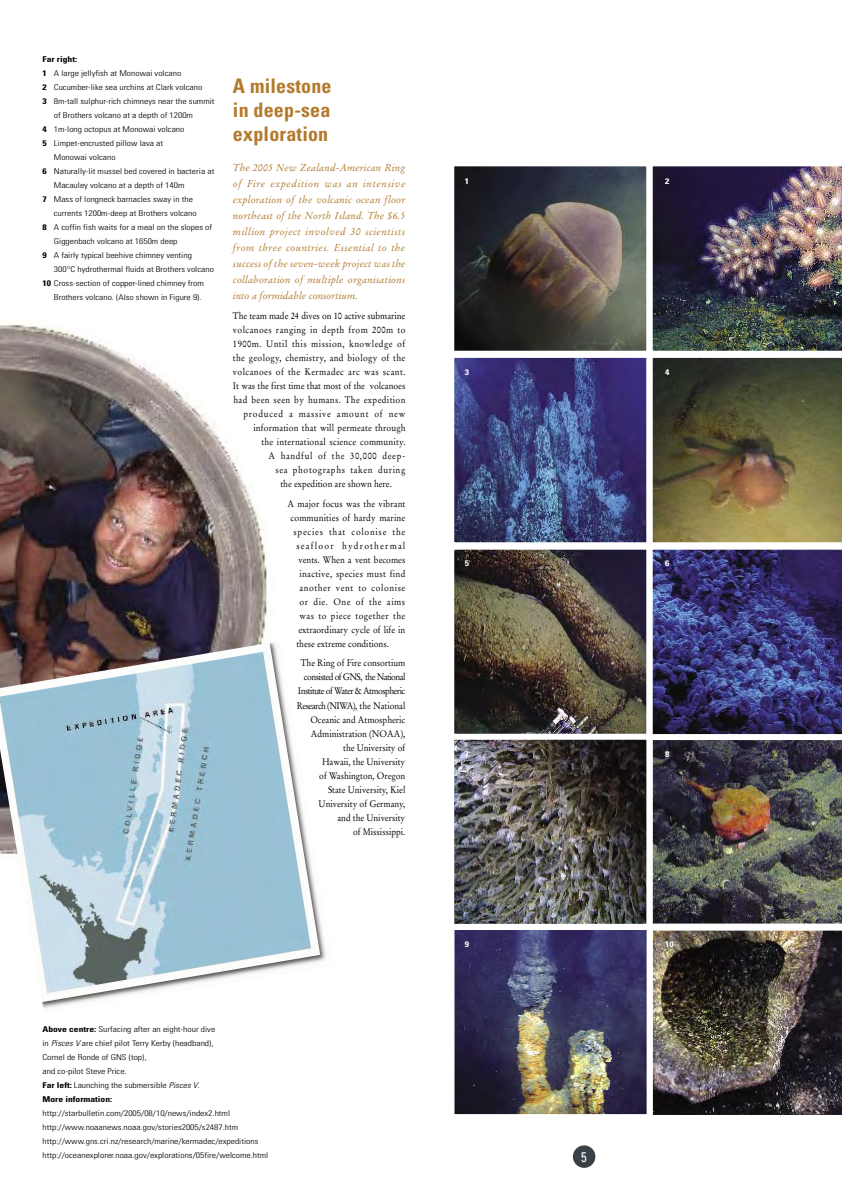
<style>
.page{position:relative;width:842px;height:1191px;background:#fff}
.page>*{position:absolute;margin:0;border:0;box-sizing:border-box;transform-origin:0 0}
._1_Heads{font:700 condensed 20px/24px "Univers";letter-spacing:.01em;color:#b37a2d;text-align:justify}
._4_Body{font:condensed 14px "Univers";color:#fff;scale:.9 1}
._3_First_Para_Body{font:italic 10px/16px "Stempel Garamond";color:#b37a2d;text-align:justify}
._4_Body-2{font:9.5px/14px "Stempel Garamond";letter-spacing:.015em;color:#000;text-align:right;scale:.9 1}
._4_Body-3{font:9.5px "Stempel Garamond";letter-spacing:.04em;color:#000;scale:.9 1}
._4_Body-4{font:9.5px "Stempel Garamond";letter-spacing:.045em;color:#000;scale:.9 1}
._4_Body-5{font:9.5px "Stempel Garamond";letter-spacing:.085em;color:#000;scale:.9 1}
._4_Body-6{font:9.5px "Stempel Garamond";letter-spacing:.065em;color:#000;scale:.9 1}
._4_Body-7{font:9.5px "Stempel Garamond";letter-spacing:.055em;color:#000;scale:.9 1}
._4_Body-8{font:9.5px "Stempel Garamond";letter-spacing:.07em;color:#000;scale:.9 1}
._4_Body-9{font:9.5px "Stempel Garamond";letter-spacing:.075em;color:#000;scale:.9 1}
._4_Body-10{font:9.5px "Stempel Garamond";letter-spacing:.035em;color:#000;scale:.9 1}
._4_Body-11{font:9.5px "Stempel Garamond";letter-spacing:.05em;color:#000;scale:.9 1}
._4_Body-12{font:9.5px "Stempel Garamond";letter-spacing:.135em;color:#000;scale:.9 1}
._8_Caption{font:300 condensed 8px/14px "Univers";color:#000;scale:1.2 1}
._8_Caption-2{font:700 condensed 8px "Univers";color:#fff;scale:1.2 1}
._8_Caption-3{font:700 condensed 8px "Univers";color:#000;scale:1.2 1}
.s1{font-weight:700}
.s2{color:#fff}
.s3{font-style:italic}
</style>
<div class="page">
<div style="left:573px;top:1145px;width:22px;height:22px;background:#3a4146;border-radius:50%"></div>
<img style="left:0;top:323px;width:268px;height:318px">
<img style="left:455px;top:359px;width:190px;height:374px">
<div style="left:448px;top:352px;width:204px;height:196px;border:6px solid #fff"></div>
<img style="left:455px;top:167px;width:190px;height:183px">
<div style="left:448px;top:160px;width:204px;height:197px;border:6px solid #fff"></div>
<div style="left:448px;top:543px;width:204px;height:197px;border:6px solid #fff"></div>
<img style="left:647px;top:160px;width:195px;height:955px">
<img style="left:455px;top:740px;width:190px;height:182px">
<div style="left:448px;top:733px;width:204px;height:196px;border:6px solid #fff"></div>
<img style="left:0;top:641px;width:326px;height:368px">
<img style="left:455px;top:931px;width:191px;height:182px">
<div style="left:448px;top:924px;width:205px;height:196px;border:6px solid #fff"></div>
<p class="_8_Caption-3" style="left:43px;top:54px;width:30px">Far right:</p>
<p class="_8_Caption" style="left:43px;top:66px;width:117px"><span class="s1">1</span> A large jellyfish at Monowai volcano</p>
<p class="_8_Caption" style="left:43px;top:80px;width:135px"><span class="s1">2</span> Cucumber-like sea urchins at Clark volcano</p>
<p class="_8_Caption" style="left:54px;top:94px;width:135px;text-indent:-11px"><span class="s1">3</span> 8m-tall sulphur-rich chimneys near the summit of Brothers volcano at a depth of 1200m</p>
<p class="_8_Caption" style="left:43px;top:122px;width:120px"><span class="s1">4</span> 1m-long octopus at Monowai volcano</p>
<p class="_8_Caption" style="left:54px;top:136px;width:93px;text-indent:-11px"><span class="s1">5</span> Limpet-encrusted pillow lava at<br>Monowai volcano</p>
<p class="_8_Caption" style="left:54px;top:164px;width:135px;text-indent:-11px"><span class="s1">6</span> Naturally-lit mussel bed covered in bacteria at<br>Macauley volcano at a depth of 140m</p>
<p class="_8_Caption" style="left:54px;top:192px;width:121px;text-indent:-11px"><span class="s1">7</span> Mass of longneck barnacles sway in the currents 1200m-deep at Brothers volcano</p>
<p class="_8_Caption" style="left:54px;top:220px;width:133px;text-indent:-11px"><span class="s1">8</span> A coffin fish waits for a meal on the slopes of<br>Giggenbach volcano at 1650m deep <span class="s2">???????</span></p>
<p class="_8_Caption" style="left:54px;top:248px;width:135px;text-indent:-11px"><span class="s1">9</span> A fairly typical beehive chimney venting<br>300°C hydrothermal fluids at Brothers volcano</p>
<p class="_8_Caption" style="left:43px;top:276px;width:136px;text-align:right"><span class="s1">10</span> Cross-section of copper-lined chimney from<br>Brothers volcano. (Also shown in Figure 9).</p>
<p class="_1_Heads" style="left:233px;top:74px;width:100px">A milestone in deep-sea exploration</p>
<p class="_3_First_Para_Body" style="left:233px;top:160px;width:174px">The 2005 New Zealand-American Ring of Fire expedition was an intensive exploration of the volcanic ocean floor northeast of the North Island. The $6.5 million project involved 30 scientists from three countries. Essential to the success of the seven-week project was the collaboration of multiple organisations into a formidable consortium.</p>
<p class="_4_Body-2" style="left:233px;top:309px;width:193px">The team made 24 dives on 10 active submarine</p>
<p class="_4_Body-4" style="left:233px;top:324px;width:193px">volcanoes ranging in depth from 200m to</p>
<p class="_4_Body-7" style="left:233px;top:338px;width:193px">1900m. Until this mission, knowledge of</p>
<p class="_4_Body-3" style="left:233px;top:352px;width:193px">the geology, chemistry, and biology of the</p>
<p class="_4_Body-4" style="left:233px;top:366px;width:193px">volcanoes of the Kermadec arc was scant.</p>
<p class="_4_Body-2" style="left:233px;top:379px;width:193px">It was the first time that most of the volcanoes</p>
<p class="_4_Body-3" style="left:233px;top:394px;width:193px">had been seen by humans. The expedition</p>
<p class="_4_Body-5" style="left:243px;top:408px;width:181px">produced a massive amount of new</p>
<p class="_4_Body-2" style="left:253px;top:421px;width:170px">information that will permeate through</p>
<p class="_4_Body-2" style="left:261px;top:435px;width:162px">the international science community.</p>
<p class="_4_Body-9" style="left:268px;top:450px;width:154px">A handful of the 30,000 deep-</p>
<p class="_4_Body-8" style="left:275px;top:464px;width:146px">sea photographs taken during</p>
<p class="_4_Body-2" style="left:280px;top:477px;width:125px">the expedition are shown here.</p>
<p class="_4_Body-2" style="left:287px;top:496px;width:133px">A major focus was the vibrant</p>
<p class="_4_Body-2" style="left:290px;top:510px;width:129px">communities of hardy marine</p>
<p class="_4_Body-5" style="left:293px;top:526px;width:126px">species that colonise the</p>
<p class="_4_Body-12" style="left:296px;top:540px;width:122px">seafloor hydrothermal</p>
<p class="_4_Body-2" style="left:298px;top:552px;width:120px">vents. When a vent becomes</p>
<p class="_4_Body-10" style="left:299px;top:568px;width:119px">inactive, species must find</p>
<p class="_4_Body-6" style="left:299px;top:582px;width:119px">another vent to colonise</p>
<p class="_4_Body-6" style="left:299px;top:596px;width:119px">or die. One of the aims</p>
<p class="_4_Body-11" style="left:299px;top:610px;width:119px">was to piece together the</p>
<p class="_4_Body-2" style="left:298px;top:622px;width:120px">extraordinary cycle of life in</p>
<p class="_4_Body-2" style="left:296px;top:636px;width:104px">these extreme conditions.</p>
<p class="_4_Body-2" style="left:297px;top:656px;width:122px">The Ring of Fire consortium consisted of GNS, the National<br>Institute of Water &amp; Atmospheric<br>Research (NIWA), the National<br>Oceanic and Atmospheric<br>Administration (NOAA),<br>the University of<br>Hawaii, the University<br>of Washington, Oregon<br>State University, Kiel<br>University of Germany,<br>and the University<br>of Mississippi.</p>
<p class="_8_Caption" style="left:43px;top:1021px;width:190px"><span class="s1">Above centre:</span> Surfacing after an eight-hour dive<br>in <span class="s3">Pisces V</span> are chief pilot Terry Kerby (headband),<br>Cornel de Ronde of GNS (top),<br>and co-pilot Steve Price.<br><span class="s1">Far left:</span> Launching the submersible <span class="s3">Pisces V</span>.<br><span class="s1">More information: </span>http://starbulletin.com/2005/08/10/news/index2.html http://www.noaanews.noaa.gov/stories2005/s2487.htm http://www.gns.cri.nz/research/marine/kermadec/expeditions http://oceanexplorer.noaa.gov/explorations/05fire/welcome.html</p>
<p class="_8_Caption-2" style="left:465px;top:176px;width:5px">1</p>
<p class="_8_Caption-2" style="left:665px;top:176px;width:5px">2</p>
<p class="_8_Caption-2" style="left:465px;top:367px;width:5px">3</p>
<p class="_8_Caption-2" style="left:665px;top:367px;width:5px">4</p>
<p class="_8_Caption-2" style="left:465px;top:558px;width:5px">5</p>
<p class="_8_Caption-2" style="left:665px;top:558px;width:5px">6</p>
<p class="_8_Caption-2" style="left:465px;top:748px;width:5px">7</p>
<p class="_8_Caption-2" style="left:665px;top:748px;width:5px">8</p>
<p class="_8_Caption-2" style="left:465px;top:939px;width:5px">9</p>
<p class="_8_Caption-2" style="left:665px;top:939px;width:9px">10</p>
<p class="_4_Body" style="left:581px;top:1148px;width:8px">5</p>
</div>
